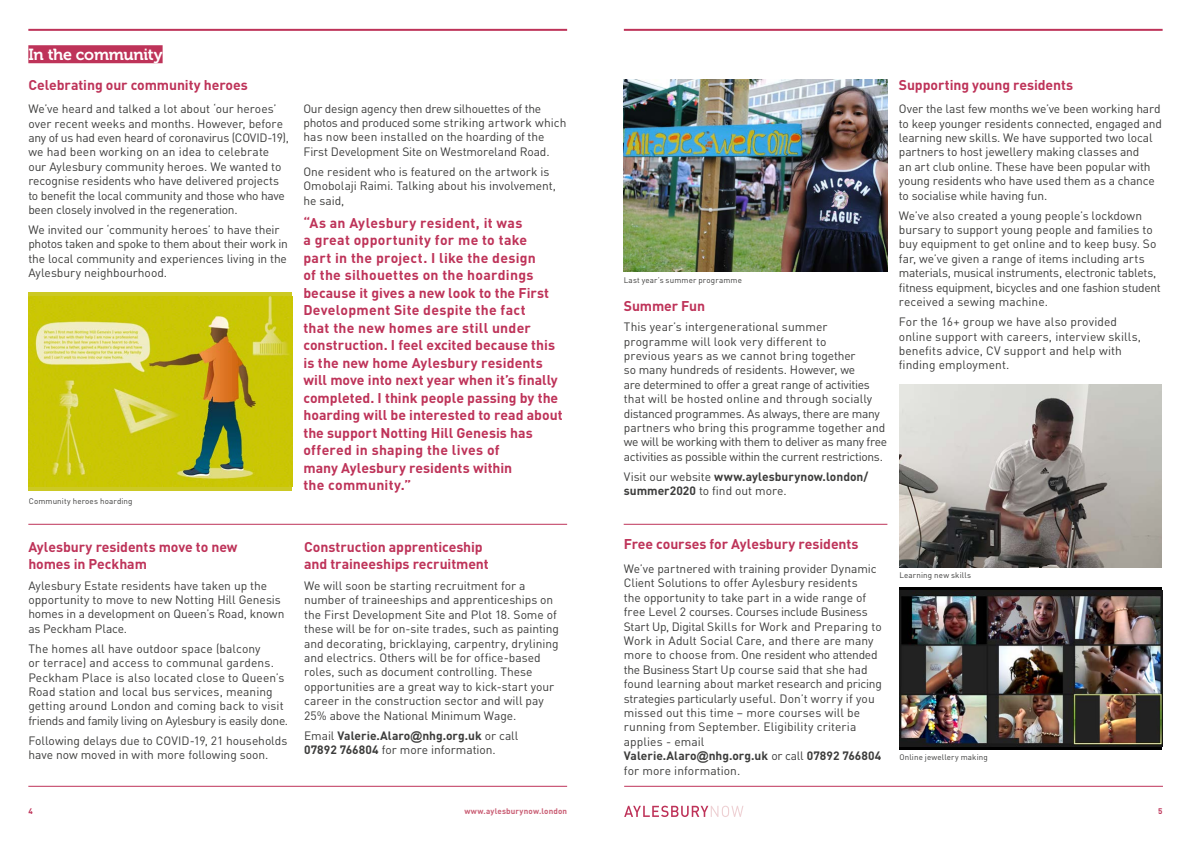
<style>
.page{position:relative;width:1191px;height:842px;background:#fff}
.page>*{position:absolute;margin:0;border:0;box-sizing:border-box;transform-origin:0 0}
.t1{font:16px "Museo 700";letter-spacing:-.02em;color:#fff}
.t2{font:700 14px/17.5px "DIN Pro";color:#be3359}
.t3{font:12px/14.4px "DIN Pro";letter-spacing:-.005em;color:#3c3c3b}
.t4{font:700 12px/14.4px "DIN Pro";color:#3c3c3b}
.t5{font:8px "DIN Pro";letter-spacing:.02em;color:#3c3c3b}
.t6{font:700 8px "DIN Pro";letter-spacing:.02em;color:#ca5f75}
.t7{font:700 8px "DIN Pro";color:#be3359}
.s1{font-weight:400}
.s2{font-family:"Arial"}
.s3{font-weight:700}
.s4{font-family:"Arial";font-weight:700}
</style>
<div class="page">
<svg style="left:29px;top:292px;width:263px;height:198px;background:#cbc81d"></svg>
<img style="left:29px;top:297px;width:263px;height:189px">
<img style="left:623px;top:79px;width:264px;height:192px">
<hr style="left:28px;top:524px;width:539px;height:1px;background:#be3359">
<hr style="left:623px;top:524px;width:264px;height:1px;background:#be3359">
<div style="left:28px;top:45px;width:135px;height:18px;background:#be3359"></div>
<div style="left:899px;top:587px;width:263px;height:162px;background:linear-gradient(to right,#000,#000)"></div>
<img style="left:899px;top:590px;width:263px;height:156px">
<img style="left:899px;top:385px;width:262px;height:183px">
<hr style="left:624px;top:29px;width:538px;height:2px;background:#be3359">
<hr style="left:28px;top:29px;width:539px;height:2px;background:#be3359">
<svg style="left:624px;top:806px;width:119px;height:11px"></svg>
<hr style="left:624px;top:786px;width:539px;height:1px;background:#be3359">
<hr style="left:28px;top:786px;width:539px;height:1px;background:#be3359">
<h1 class="t1" style="left:28px;top:46px;width:136px">In the community</h1>
<p class="t2" style="left:28px;top:75px;width:221px">Celebrating our community heroes</p>
<p class="t3" style="left:28px;top:101px;width:262px">We’ve heard and talked a lot about ‘our heroes’ over recent weeks and months. However, before any of us had even heard of coronavirus (COVID-19), we had been working on an idea to celebrate our Aylesbury community heroes. We wanted to recognise residents who have delivered projects to benefit the local community and those who have been closely involved in the regeneration.</p>
<p class="t3" style="left:28px;top:222px;width:261px">We invited our ‘community heroes’ to have their photos taken and spoke to them about their work in the local community and experiences living in the Aylesbury neighbourhood.</p>
<p class="t5" style="left:29px;top:496px;width:105px">Community heroes hoarding</p>
<p class="t2" style="left:28px;top:538px;width:211px;line-height:16.8px">Aylesbury residents move to new homes in Peckham</p>
<p class="t3" style="left:28px;top:577px;width:257px">Aylesbury Estate residents have taken up the opportunity to move to new Notting Hill Genesis homes in a development on Queen’s Road, known as Peckham Place.</p>
<p class="t3" style="left:28px;top:641px;width:261px">The homes all have outdoor space (balcony<br>or terrace) and access to communal gardens.<br>Peckham Place is also located close to Queen’s Road station and local bus services, meaning getting around London and coming back to visit friends and family living on Aylesbury is easily done.</p>
<p class="t3" style="left:28px;top:733px;width:260px">Following delays due to COVID-19, 21 households have now moved in with more following soon.</p>
<p class="t3" style="left:303px;top:101px;width:265px">Our design agency then drew silhouettes of the photos and produced some striking artwork which has now been installed on the hoarding of the First Development Site on Westmoreland Road.</p>
<p class="t3" style="left:303px;top:164px;width:254px">One resident who is featured on the artwork is<br>Omobolaji Raimi. Talking about his involvement, he said,</p>
<p class="t2" style="left:303px;top:213px;width:261px">“As an Aylesbury resident, it was<br>a great opportunity for me to take<br>part in the project. I like the design<br>of the silhouettes on the hoardings because it gives a new look to the First Development Site despite the fact<br>that the new homes are still under construction. I feel excited because this is the new home Aylesbury residents will move into next year when it’s finally completed. I think people passing by the hoarding will be interested to read about the support Notting Hill Genesis has offered in shaping the lives of<br>many Aylesbury residents within<br>the community.”</p>
<p class="t2" style="left:304px;top:538px;width:186px;line-height:16.8px">Construction apprenticeship and traineeships recruitment</p>
<p class="t3" style="left:304px;top:578px;width:256px">We will soon be starting recruitment for a number of traineeships and apprenticeships on the First Development Site and Plot 18. Some of these will be for on-site trades, such as painting and decorating, bricklaying, carpentry, drylining and electrics. Others will be for office-based roles, such as document controlling. These opportunities are a great way to kick-start your career in the construction sector and will pay 25% above the National Minimum Wage.</p>
<p class="t4" style="left:304px;top:728px;width:216px"><span class="s1">Email</span> Valerie.Alaro<span class="s2">@</span>nhg.org.uk <span class="s1">or call<br></span>07892 766804 <span class="s1">for more information.</span></p>
<p class="t5" style="left:623px;top:275px;width:120px">Last year’s summer programme</p>
<p class="t2" style="left:624px;top:297px;width:83px">Summer Fun</p>
<p class="t3" style="left:624px;top:319px;width:265px">This year’s intergenerational summer programme will look very different to<br>previous years as we cannot bring together<br>so many hundreds of residents. However, we<br>are determined to offer a great range of activities that will be hosted online and through socially distanced programmes. As always, there are many partners who bring this programme together and we will be working with them to deliver as many free activities as possible within the current restrictions.</p>
<p class="t4" style="left:624px;top:469px;width:246px"><span class="s1">Visit our website</span> www.aylesburynow.london/ summer2020 <span class="s1">to find out more.</span></p>
<p class="t2" style="left:899px;top:75px;width:176px">Supporting young residents</p>
<p class="t3" style="left:899px;top:101px;width:264px">Over the last few months we’ve been working hard to keep younger residents connected, engaged and learning new skills. We have supported two local partners to host jewellery making classes and<br>an art club online. These have been popular with young residents who have used them as a chance to socialise while having fun.</p>
<p class="t3" style="left:899px;top:208px;width:263px">We’ve also created a young people’s lockdown bursary to support young people and families to buy equipment to get online and to keep busy. So far, we’ve given a range of items including arts materials, musical instruments, electronic tablets, fitness equipment, bicycles and one fashion student received a sewing machine.</p>
<p class="t3" style="left:899px;top:314px;width:244px">For the 16+ group we have also provided online support with careers, interview skills, benefits advice, CV support and help with finding employment.</p>
<p class="t2" style="left:624px;top:535px;width:236px">Free courses for Aylesbury residents</p>
<p class="t3" style="left:624px;top:561px;width:259px">We’ve partnered with training provider Dynamic Client Solutions to offer Aylesbury residents<br>the opportunity to take part in a wide range of free Level 2 courses. Courses include Business Start Up, Digital Skills for Work and Preparing to Work in Adult Social Care, and there are many more to choose from. One resident who attended the Business Start Up course said that she had found learning about market research and pricing strategies particularly useful. Don’t worry if you missed out this time – more courses will be running from September. Eligibility criteria applies - email<br><span class="s3">Valerie.Alaro</span><span class="s4">@</span><span class="s3">nhg.org.uk</span> or call <span class="s3">07892 766804 </span>for more information.</p>
<p class="t5" style="left:899px;top:570px;width:73px">Learning new skills</p>
<p class="t5" style="left:899px;top:752px;width:90px">Online jewellery making</p>
<p class="t7" style="left:28px;top:805px;width:6px">4</p>
<p class="t6" style="left:464px;top:806px;width:104px">www.aylesburynow.london</p>
<p class="t7" style="left:1158px;top:805px;width:6px">5</p>
</div>
